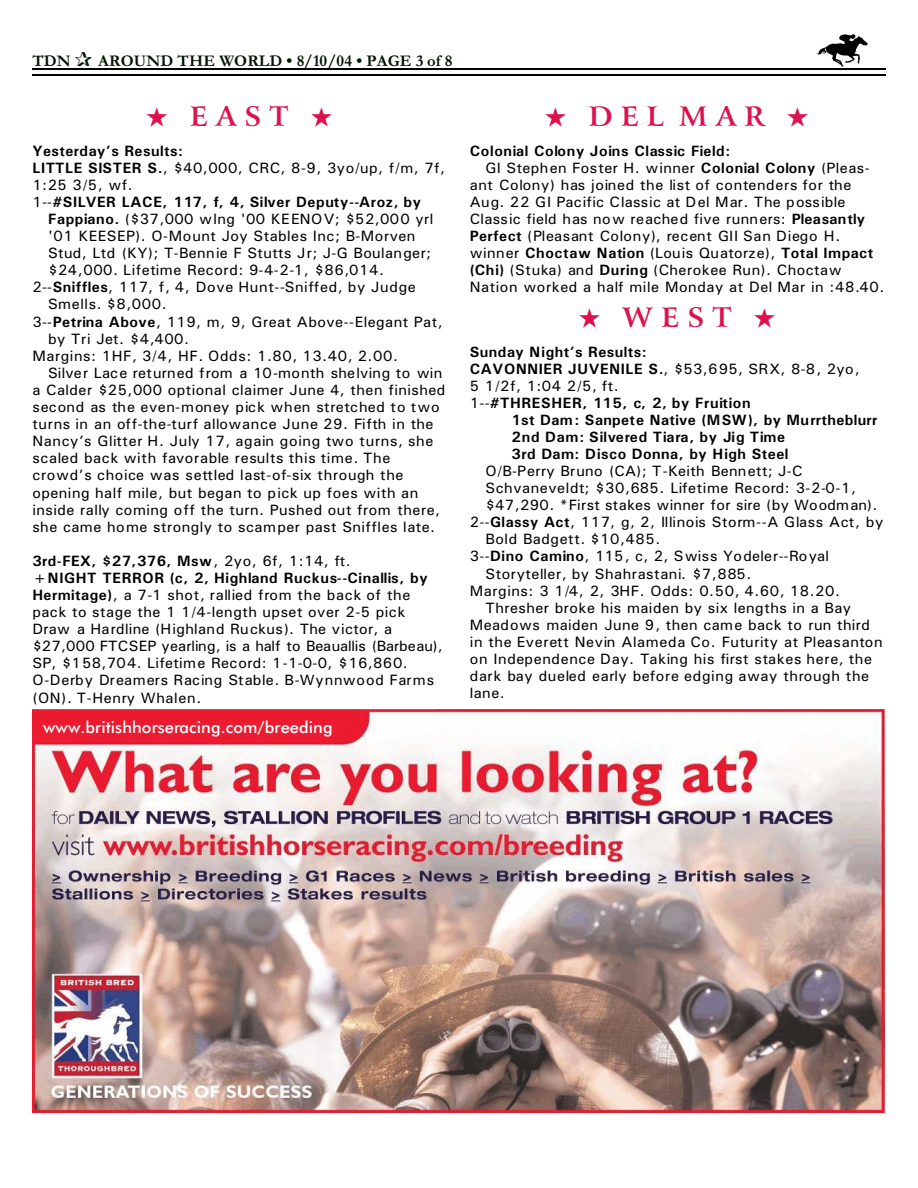
<style>
.page{position:relative;width:918px;height:1188px;background:#fff}
.page>*{position:absolute;margin:0;border:0;box-sizing:border-box;transform-origin:0 0}
.t1{font:700 27px "Arrus BT";letter-spacing:.3em;color:#db124d}
.t2{font:16.5px "Futura Md BT";letter-spacing:.005em;color:#fff}
.t3{font:700 16.5px "Garamond";letter-spacing:.005em;color:#001400}
.t4{font:15px/17.1px "Univers";letter-spacing:.03em;color:#000}
.t5{font:700 15px/17.1px "Univers";letter-spacing:.03em;color:#000}
.t6{font:15px "Univers";letter-spacing:.01em;color:#000}
.t7{font:15px "Univers";letter-spacing:.06em;color:#000}
.t8{font:15px "Univers";letter-spacing:.055em;color:#000}
.s1{font-weight:400}
.s2{font-weight:700}
</style>
<div class="page">
<img style="left:817px;top:35px;width:51px;height:31px">
<hr style="left:32px;top:68px;width:853px;height:1px;background:#000">
<hr style="left:32px;top:75px;width:853px;height:1px;background:#000">
<img style="left:32px;top:709px;width:852px;height:404px">
<p class="t3" style="left:32px;top:55px;width:40px">TDN</p>
<p class="t3" style="left:98px;top:55px;width:356px">AROUND THE WORLD • 8/10/04 • PAGE 3 of 8</p>
<h1 class="t1" style="left:146px;top:106px;width:188px">★ EAST ★</h1>
<h1 class="t1" style="left:545px;top:106px;width:265px">★ DEL MAR ★</h1>
<p class="t5" style="left:32px;top:143px;width:414px">Yesterday’s Results:<br>LITTLE SISTER S.<span class="s1">, $40,000, CRC, 8-9, 3yo/up, f/m, 7f, 1:25 3/5, wf.<br>1--</span>#SILVER LACE, 117, f, 4, Silver Deputy--Aroz, by</p>
<p class="t4" style="left:48px;top:212px;width:387px"><span class="s2">Fappiano.</span> ($37,000 wlng '00 KEENOV; $52,000 yrl</p>
<p class="t4" style="left:48px;top:229px;width:369px">'01 KEESEP). O-Mount Joy Stables Inc; B-Morven</p>
<p class="t4" style="left:48px;top:246px;width:385px">Stud, Ltd (KY); T-Bennie F Stutts Jr; J-G Boulanger;</p>
<p class="t4" style="left:48px;top:263px;width:337px">$24,000. Lifetime Record: 9-4-2-1, $86,014.</p>
<p class="t4" style="left:32px;top:280px;width:385px">2--<span class="s2">Sniffles</span>, 117, f, 4, Dove Hunt--Sniffed, by Judge</p>
<p class="t4" style="left:48px;top:297px;width:120px">Smells. $8,000.</p>
<p class="t4" style="left:32px;top:314px;width:412px">3--<span class="s2">Petrina Above</span>, 119, m, 9, Great Above--Elegant Pat,</p>
<p class="t4" style="left:48px;top:331px;width:143px">by Tri Jet. $4,400.</p>
<p class="t4" style="left:32px;top:348px;width:367px">Margins: 1HF, 3/4, HF. Odds: 1.80, 13.40, 2.00.</p>
<p class="t6" style="left:48px;top:367px;width:396px">Silver Lace returned from a 10-month shelving to win</p>
<p class="t4" style="left:32px;top:383px;width:415px">a Calder $25,000 optional claimer June 4, then finished</p>
<p class="t7" style="left:32px;top:402px;width:409px">second as the even-money pick when stretched to two</p>
<p class="t4" style="left:32px;top:417px;width:403px">turns in an off-the-turf allowance June 29. Fifth in the</p>
<p class="t4" style="left:32px;top:434px;width:402px">Nancy’s Glitter H. July 17, again going two turns, she</p>
<p class="t4" style="left:32px;top:451px;width:360px">scaled back with favorable results this time. The</p>
<p class="t4" style="left:32px;top:468px;width:373px">crowd’s choice was settled last-of-six through the</p>
<p class="t4" style="left:32px;top:485px;width:387px">opening half mile, but began to pick up foes with an</p>
<p class="t4" style="left:32px;top:502px;width:409px">inside rally coming off the turn. Pushed out from there,</p>
<p class="t4" style="left:32px;top:519px;width:404px">she came home strongly to scamper past Sniffles late.</p>
<p class="t4" style="left:32px;top:554px;width:412px"><span class="s2">3rd-FEX, $27,376, Msw</span>, 2yo, 6f, 1:14, ft.<br><span class="s2">+NIGHT TERROR (c, 2, Highland Ruckus--Cinallis, by Hermitage)</span>, a 7-1 shot, rallied from the back of the pack to stage the 1 1/4-length upset over 2-5 pick Draw a Hardline (Highland Ruckus). The victor, a $27,000 FTCSEP yearling, is a half to Beauallis (Barbeau), SP, $158,704. Lifetime Record: 1-1-0-0, $16,860.<br>O-Derby Dreamers Racing Stable. B-Wynnwood Farms (ON). T-Henry Whalen.</p>
<p class="t2" style="left:43px;top:721px;width:291px">www.britishhorseracing.com/breeding</p>
<p class="t5" style="left:470px;top:143px;width:262px">Colonial Colony Joins Classic Field:</p>
<p class="t4" style="left:485px;top:160px;width:386px">GI Stephen Foster H. winner <span class="s2">Colonial Colony</span> (Pleas-</p>
<p class="t4" style="left:470px;top:177px;width:383px">ant Colony) has joined the list of contenders for the</p>
<p class="t6" style="left:470px;top:196px;width:377px">Aug. 22 GI Pacific Classic at Del Mar. The possible</p>
<p class="t4" style="left:470px;top:212px;width:397px">Classic field has now reached five runners: <span class="s2">Pleasantly</span></p>
<p class="t8" style="left:470px;top:231px;width:372px"><span class="s2">Perfect</span> (Pleasant Colony), recent GII San Diego H.</p>
<p class="t5" style="left:470px;top:246px;width:405px"><span class="s1">winner</span> Choctaw Nation <span class="s1">(Louis Quatorze),</span> Total Impact</p>
<p class="t4" style="left:470px;top:263px;width:373px"><span class="s2">(Chi)</span> (Stuka) and <span class="s2">During</span> (Cherokee Run). Choctaw</p>
<p class="t4" style="left:470px;top:280px;width:416px">Nation worked a half mile Monday at Del Mar in :48.40.</p>
<h1 class="t1" style="left:579px;top:307px;width:198px">★ WEST ★</h1>
<p class="t5" style="left:470px;top:344px;width:392px">Sunday Night’s Results:<br>CAVONNIER JUVENILE S.<span class="s1">, $53,695, SRX, 8-8, 2yo,<br>5 1/2f, 1:04 2/5, ft.<br>1--</span>#THRESHER, 115, c, 2, by Fruition</p>
<p class="t5" style="left:512px;top:413px;width:367px">1st Dam: Sanpete Native (MSW), by Murrtheblurr<br>2nd Dam: Silvered Tiara, by Jig Time<br>3rd Dam: Disco Donna, by High Steel</p>
<p class="t4" style="left:485px;top:464px;width:319px">O/B-Perry Bruno (CA); T-Keith Bennett; J-C</p>
<p class="t4" style="left:485px;top:481px;width:372px">Schvaneveldt; $30,685. Lifetime Record: 3-2-0-1,</p>
<p class="t4" style="left:485px;top:498px;width:393px">$47,290. *First stakes winner for sire (by Woodman).</p>
<p class="t4" style="left:470px;top:515px;width:415px">2--<span class="s2">Glassy Act</span>, 117, g, 2, Illinois Storm--A Glass Act, by</p>
<p class="t4" style="left:485px;top:532px;width:176px">Bold Badgett. $10,485.</p>
<p class="t6" style="left:470px;top:551px;width:361px">3--<span class="s2">Dino Camino</span>, 115, c, 2, Swiss Yodeler--Royal</p>
<p class="t4" style="left:485px;top:566px;width:267px">Storyteller, by Shahrastani. $7,885.</p>
<p class="t4" style="left:470px;top:583px;width:372px">Margins: 3 1/4, 2, 3HF. Odds: 0.50, 4.60, 18.20.</p>
<p class="t4" style="left:485px;top:600px;width:367px">Thresher broke his maiden by six lengths in a Bay</p>
<p class="t4" style="left:470px;top:617px;width:402px">Meadows maiden June 9, then came back to run third</p>
<p class="t4" style="left:470px;top:635px;width:414px">in the Everett Nevin Alameda Co. Futurity at Pleasanton</p>
<p class="t4" style="left:470px;top:652px;width:404px">on Independence Day. Taking his first stakes here, the</p>
<p class="t4" style="left:470px;top:669px;width:401px">dark bay dueled early before edging away through the</p>
<p class="t4" style="left:470px;top:686px;width:37px">lane.</p>
</div>
